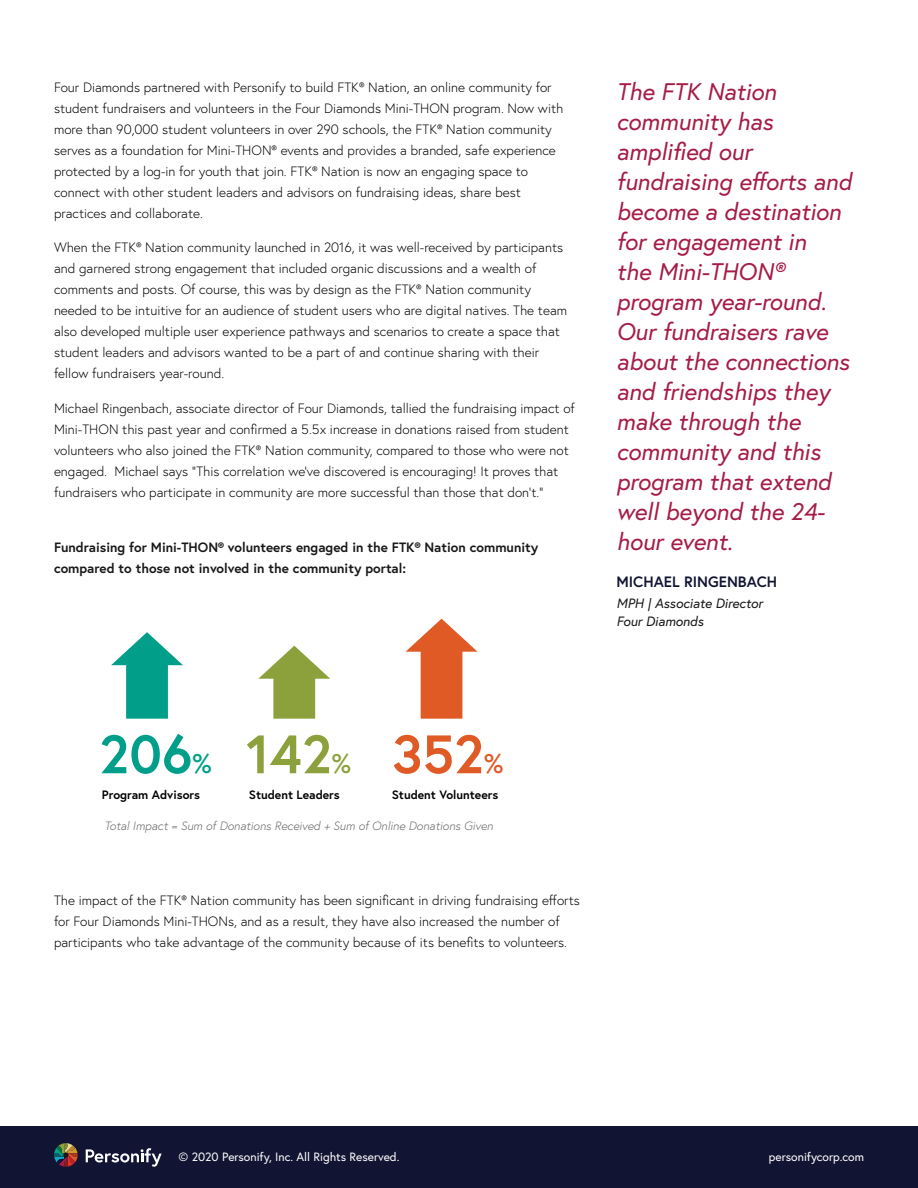
<style>
.page{position:relative;width:918px;height:1188px;background:#fff}
.page>*{position:absolute;margin:0;border:0;box-sizing:border-box;transform-origin:0 0}
.t1{font:700 54px "Europa";color:#019f89}
.t2{font:italic 24px/30px "Europa";color:#a51d47}
.t3{font:700 15px "Europa";color:#121433}
.t4{font:300 13.5px/21px "Europa";color:#000}
.t5{font:700 13.5px/21px "Europa";color:#181818}
.t6{font:italic 13.5px/18px "Europa";color:#181818}
.t7{font:700 12.15px "Europa";color:#000}
.t8{font:italic 300 12px "Europa";color:#656565}
.t9{font:12px "Europa";color:#fff}
.s1{font-size:27px}
.s2{color:#8ca13b}
.s3{font-size:27px;color:#8ca13b}
.s4{color:#df5a25}
.s5{font-size:27px;color:#df5a25}
</style>
<div class="page">
<div style="left:0;top:1127px;width:918px;height:61px;background:#121433"></div>
<svg style="left:86px;top:1148px;width:76px;height:19px"></svg>
<svg style="left:54px;top:1143px;width:24px;height:24px"></svg>
<svg style="left:111px;top:632px;width:72px;height:87px"></svg>
<svg style="left:258px;top:646px;width:72px;height:73px"></svg>
<svg style="left:406px;top:619px;width:72px;height:100px"></svg>
<p class="t4" style="left:54px;top:76px;width:511px">Four Diamonds partnered with Personify to build FTK® Nation, an online community for student fundraisers and volunteers in the Four Diamonds Mini-THON program. Now with more than 90,000 student volunteers in over 290 schools, the FTK® Nation community serves as a foundation for Mini-THON® events and provides a branded, safe experience protected by a log-in for youth that join. FTK® Nation is now an engaging space to connect with other student leaders and advisors on fundraising ideas, share best practices and collaborate.</p>
<p class="t4" style="left:54px;top:237px;width:515px">When the FTK® Nation community launched in 2016, it was well-received by participants and garnered strong engagement that included organic discussions and a wealth of comments and posts. Of course, this was by design as the FTK® Nation community needed to be intuitive for an audience of student users who are digital natives. The team also developed multiple user experience pathways and scenarios to create a space that student leaders and advisors wanted to be a part of and continue sharing with their fellow fundraisers year-round.</p>
<p class="t4" style="left:54px;top:397px;width:522px">Michael Ringenbach, associate director of Four Diamonds, tallied the fundraising impact of Mini-THON this past year and confirmed a 5.5x increase in donations raised from student volunteers who also joined the FTK® Nation community, compared to those who were not engaged. Michael says “This correlation we’ve discovered is encouraging! It proves that fundraisers who participate in community are more successful than those that don’t.”</p>
<p class="t5" style="left:54px;top:537px;width:486px">Fundraising for Mini-THON® volunteers engaged in the FTK® Nation community compared to those not involved in the community portal:</p>
<p class="t2" style="left:616px;top:76px;width:237px">The FTK Nation community has amplified our fundraising efforts and become a destination for engagement in<br>the Mini-THON® program year-round.<br>Our fundraisers rave about the connections and friendships they make through the community and this program that extend well beyond the 24- hour event.</p>
<p class="t3" style="left:616px;top:572px;width:162px">MICHAEL RINGENBACH</p>
<p class="t6" style="left:616px;top:594px;width:148px">MPH | Associate Director<br>Four Diamonds</p>
<h1 class="t1" style="left:99px;top:717px;width:406px">206<span class="s1">%</span> <span class="s2">142</span><span class="s3">%</span> <span class="s4">352</span><span class="s5">%</span></h1>
<p class="t7" style="left:102px;top:786px;width:99px">Program Advisors</p>
<p class="t7" style="left:249px;top:786px;width:92px">Student Leaders</p>
<p class="t7" style="left:392px;top:786px;width:108px">Student Volunteers</p>
<p class="t8" style="left:104px;top:818px;width:390px">Total Impact = Sum of Donations Received + Sum of Online Donations Given</p>
<p class="t4" style="left:54px;top:889px;width:527px">The impact of the FTK® Nation community has been significant in driving fundraising efforts for Four Diamonds Mini-THONs, and as a result, they have also increased the number of participants who take advantage of the community because of its benefits to volunteers.</p>
<p class="t9" style="left:178px;top:1149px;width:223px">© 2020 Personify, Inc. All Rights Reserved.</p>
<p class="t9" style="left:769px;top:1149px;width:97px">personifycorp.com</p>
</div>
